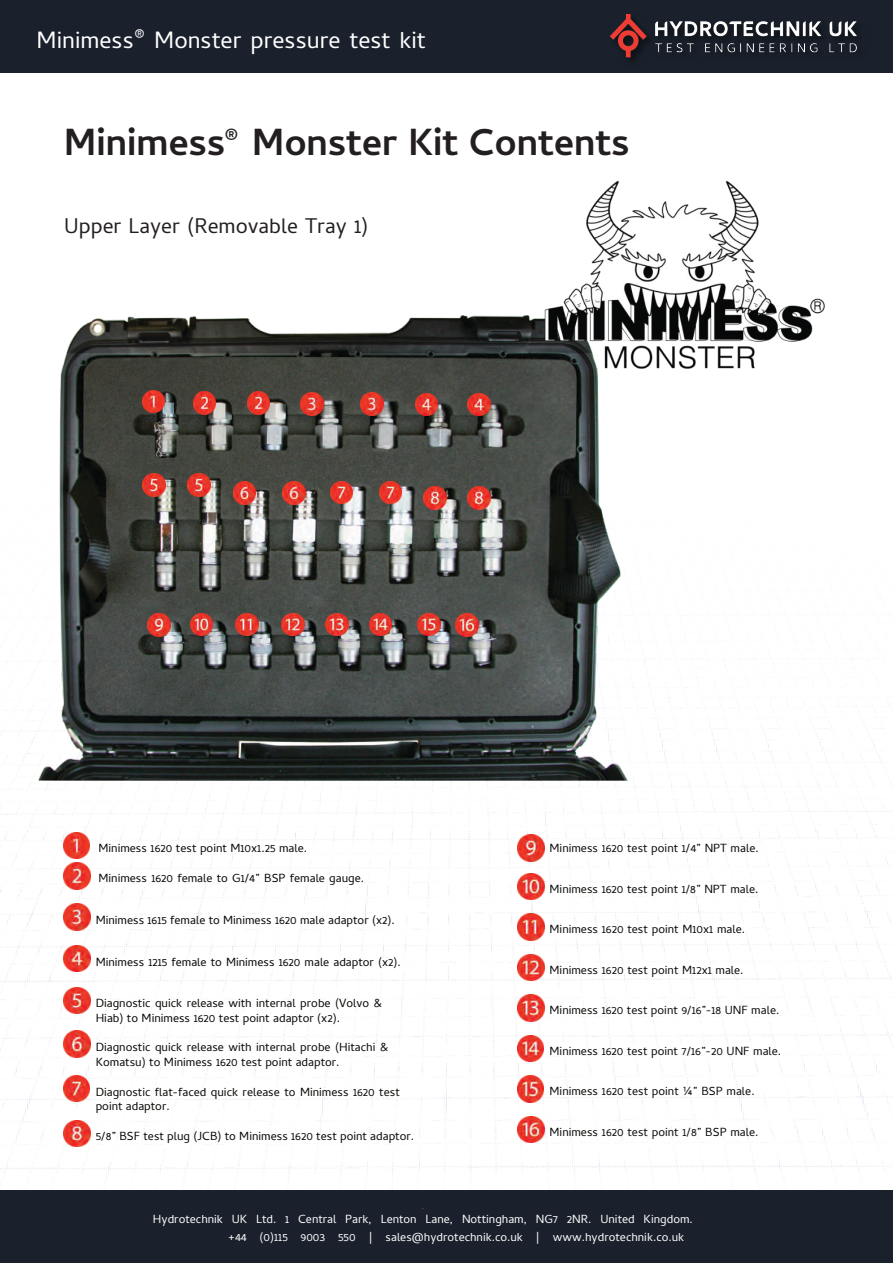
<style>
.page{position:relative;width:893px;height:1263px;background:#fff}
.page>*{position:absolute;margin:0;border:0;box-sizing:border-box;transform-origin:0 0}
.t1{font:700 48px "Cambay Devanagari";color:#231f20}
.t2{font:30px "Cambay Devanagari";color:#fff}
.t3{font:27px "Cambay Devanagari";color:#231f20}
.t4{font:15px/14.9px "Cambay Devanagari";color:#080704}
.t5{font:15px "Cambay Devanagari";color:#0a0a07}
.t6{font:15px/18px "Cambay Devanagari";color:#fff}
</style>
<div class="page">
<img style="left:0;top:595px;width:893px;height:595px">
<div style="left:0;top:0;width:893px;height:73px;background:#1a212c"></div>
<div style="left:0;top:1190px;width:893px;height:73px;background:#1a212c"></div>
<img style="left:610px;top:14px;width:248px;height:47px">
<img style="left:64px;top:832px;width:26px;height:26px">
<img style="left:64px;top:863px;width:26px;height:26px">
<img style="left:64px;top:945px;width:26px;height:27px">
<img style="left:64px;top:987px;width:26px;height:26px">
<img style="left:64px;top:1031px;width:26px;height:26px">
<img style="left:64px;top:1076px;width:26px;height:26px">
<img style="left:64px;top:1120px;width:26px;height:27px">
<img style="left:64px;top:904px;width:27px;height:26px">
<img style="left:518px;top:835px;width:26px;height:27px">
<img style="left:518px;top:873px;width:26px;height:26px">
<img style="left:518px;top:913px;width:26px;height:27px">
<img style="left:518px;top:954px;width:26px;height:26px">
<img style="left:518px;top:994px;width:26px;height:27px">
<img style="left:518px;top:1035px;width:26px;height:26px">
<img style="left:518px;top:1076px;width:26px;height:26px">
<img style="left:518px;top:1116px;width:26px;height:27px">
<img style="left:38px;top:315px;width:590px;height:465px">
<img style="left:142px;top:391px;width:22px;height:22px">
<img style="left:247px;top:392px;width:22px;height:22px">
<img style="left:468px;top:393px;width:22px;height:23px">
<img style="left:188px;top:474px;width:22px;height:22px">
<img style="left:283px;top:482px;width:22px;height:22px">
<img style="left:380px;top:481px;width:22px;height:22px">
<img style="left:467px;top:486px;width:23px;height:23px">
<img style="left:148px;top:613px;width:22px;height:23px">
<img style="left:190px;top:613px;width:23px;height:23px">
<img style="left:236px;top:613px;width:22px;height:23px">
<img style="left:282px;top:613px;width:22px;height:23px">
<img style="left:326px;top:613px;width:22px;height:23px">
<img style="left:370px;top:614px;width:22px;height:22px">
<img style="left:418px;top:614px;width:22px;height:22px">
<img style="left:456px;top:614px;width:22px;height:22px">
<img style="left:360px;top:392px;width:23px;height:23px">
<img style="left:193px;top:392px;width:23px;height:22px">
<img style="left:300px;top:392px;width:23px;height:23px">
<img style="left:415px;top:393px;width:23px;height:23px">
<img style="left:143px;top:474px;width:22px;height:22px">
<img style="left:233px;top:482px;width:23px;height:22px">
<img style="left:330px;top:481px;width:22px;height:22px">
<img style="left:424px;top:486px;width:23px;height:23px">
<img style="left:542px;top:180px;width:283px;height:194px">
<h2 class="t2" style="left:37px;top:27px;width:391px">Minimess<sup>®</sup> Monster pressure test kit</h2>
<h1 class="t1" style="left:64px;top:117px;width:567px">Minimess<sup>®</sup> Monster Kit Contents</h1>
<h3 class="t3" style="left:64px;top:213px;width:306px">Upper Layer (Removable Tray 1)</h3>
<p class="t4" style="left:98px;top:834px;width:267px;line-height:29.7px">Minimess 1620 test point M10x1.25 male.<br>Minimess 1620 female to G1/4” BSP female gauge.</p>
<p class="t4" style="left:96px;top:913px;width:301px">Minimess 1615 female to Minimess 1620 male adaptor (x2).</p>
<p class="t4" style="left:96px;top:955px;width:307px">Minimess 1215 female to Minimess 1620 male adaptor (x2).</p>
<p class="t4" style="left:96px;top:996px;width:288px">Diagnostic quick release with internal probe (Volvo &amp;<br>Hiab) to Minimess 1620 test point adaptor (x2).</p>
<p class="t4" style="left:96px;top:1040px;width:295px">Diagnostic quick release with internal probe (Hitachi &amp;<br>Komatsu) to Minimess 1620 test point adaptor.</p>
<p class="t4" style="left:96px;top:1085px;width:306px">Diagnostic flat-faced quick release to Minimess 1620 test point adaptor.</p>
<p class="t4" style="left:96px;top:1129px;width:320px">5/8” BSF test plug (JCB) to Minimess 1620 test point adaptor.</p>
<p class="t5" style="left:550px;top:841px;width:211px">Minimess 1620 test point 1/4” NPT male.</p>
<p class="t5" style="left:550px;top:882px;width:210px">Minimess 1620 test point 1/8” NPT male.</p>
<p class="t5" style="left:550px;top:922px;width:197px">Minimess 1620 test point M10x1 male.</p>
<p class="t5" style="left:550px;top:963px;width:196px">Minimess 1620 test point M12x1 male.</p>
<p class="t5" style="left:550px;top:1003px;width:231px">Minimess 1620 test point 9/16”-18 UNF male.</p>
<p class="t5" style="left:550px;top:1044px;width:233px">Minimess 1620 test point 7/16”-20 UNF male.</p>
<p class="t5" style="left:550px;top:1084px;width:207px">Minimess 1620 test point ¼” BSP male.</p>
<p class="t5" style="left:550px;top:1125px;width:210px">Minimess 1620 test point 1/8” BSP male.</p>
<p class="t6" style="left:228px;top:1210px;width:466px;text-indent:-75px">Hydrotechnik UK Ltd. 1 Central Park, Lenton Lane, Nottingham, NG7 2NR. United Kingdom. +44 (0)115 9003 550 | sales@hydrotechnik.co.uk | www.hydrotechnik.co.uk</p>
</div>
